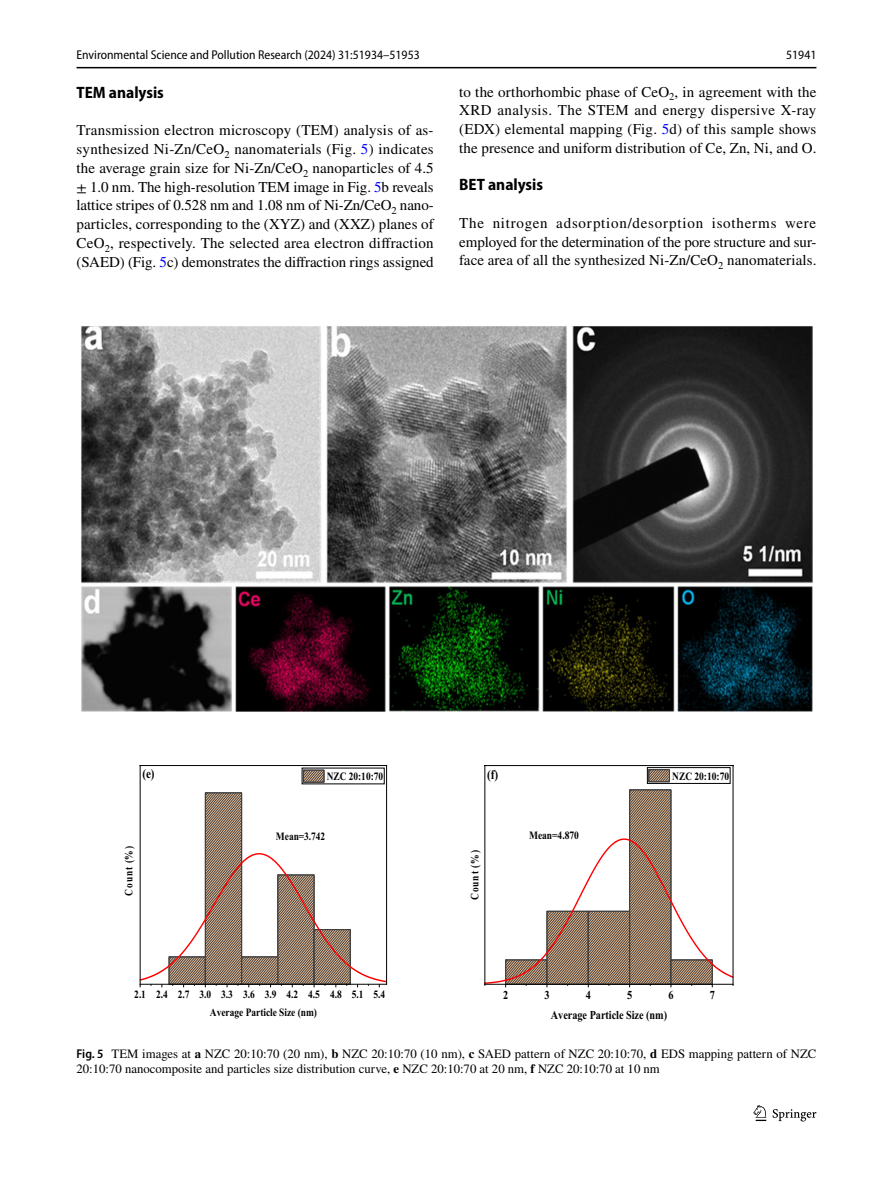
<style>
.page{position:relative;width:893px;height:1187px;background:#fff}
.page>*{position:absolute;margin:0;border:0;box-sizing:border-box;transform-origin:0 0}
.t1{font:700 semi-condensed 16.5px "Myriad Pro";color:#000}
.t2{font:15px/18.8px "STIX";letter-spacing:.005em;color:#000;text-align:justify}
.t3{font:700 13.2px "Times New Roman";color:#000;scale:.84 1}
.t4{font:700 13.2px "Times New Roman";color:#000;scale:.85 1}
.t5{font:12.75px/15px "STIX";color:#000}
.t6{font:semi-condensed 12.75px "Myriad Pro";color:#000}
.t7{font:700 12.15px "Times New Roman";letter-spacing:-.005em;color:#000;scale:.85 1}
.t8{font:700 11.25px/18.1px "Times New Roman";color:#000;scale:.84 1}
.t9{font:700 11.25px "Times New Roman";color:#000;scale:.85 1}
.s1{color:#00f}
.s2{font-family:"Myriad Pro";font-weight:600;font-stretch:semi-condensed}
.s3{font-weight:700}
</style>
<div class="page">
<hr style="left:77px;top:67px;width:739px;height:1px;background:#000">
<svg style="left:753px;top:1105px;width:13px;height:15px"></svg>
<svg style="left:773px;top:1109px;width:43px;height:12px"></svg>
<svg style="left:139px;top:792px;width:249px;height:195px"></svg>
<hr style="left:140px;top:765px;width:247px;height:1px;background:#000">
<hr style="left:140px;top:765px;width:1px;height:219px;background:#000">
<hr style="left:386px;top:765px;width:1px;height:219px;background:#000">
<svg style="left:305px;top:771px;width:17px;height:9px"></svg>
<div style="left:303px;top:769px;width:21px;height:13px;border:1px solid #404040"></div>
<svg style="left:484px;top:789px;width:250px;height:198px"></svg>
<hr style="left:485px;top:765px;width:248px;height:1px;background:#000">
<hr style="left:485px;top:765px;width:1px;height:219px;background:#000">
<hr style="left:733px;top:765px;width:1px;height:219px;background:#000">
<div style="left:647px;top:767px;width:84px;height:16px;border:1px solid #000"></div>
<svg style="left:650px;top:771px;width:18px;height:9px"></svg>
<div style="left:648px;top:769px;width:22px;height:13px;border:1px solid #404040"></div>
<img style="left:81px;top:326px;width:731px;height:386px">
<p class="t6" style="left:77px;top:48px;width:345px">Environmental Science and Pollution Research (2024) 31:51934–51953</p>
<p class="t6" style="left:786px;top:48px;width:32px">51941</p>
<p class="t1" style="left:77px;top:83px;width:89px">TEM analysis</p>
<p class="t2" style="left:77px;top:122px;width:359px">Transmission electron microscopy (TEM) analysis of as&shy;synthesized Ni-Zn/CeO<sub>2</sub> nanomaterials (Fig. <span class="s1">5</span>) indicates the average grain size for Ni-Zn/CeO<sub>2</sub> nanoparticles of 4.5 ± 1.0 nm. The high-resolution TEM image in Fig. <span class="s1">5</span>b reveals lattice stripes of 0.528 nm and 1.08 nm of Ni-Zn/CeO<sub>2</sub> nano&shy;particles, corresponding to the (XYZ) and (XXZ) planes of CeO<sub>2</sub>, respectively. The selected area electron diffraction (SAED) (Fig. <span class="s1">5</span>c) demonstrates the diffraction rings assigned</p>
<p class="t2" style="left:459px;top:83px;width:359px">to the orthorhombic phase of CeO<sub>2</sub>, in agreement with the XRD analysis. The STEM and energy dispersive X-ray (EDX) elemental mapping (Fig. <span class="s1">5</span>d) of this sample shows the presence and uniform distribution of Ce, Zn, Ni, and O.</p>
<p class="t1" style="left:459px;top:176px;width:85px">BET analysis</p>
<p class="t2" style="left:459px;top:214px;width:359px">The nitrogen adsorption/desorption isotherms were employed for the determination of the pore structure and sur&shy;face area of all the synthesized Ni-Zn/CeO<sub>2</sub> nanomaterials.</p>
<p class="t3" style="left:142px;top:763px;width:16px">(e)</p>
<p class="t8" style="left:327px;top:766px;width:69px">NZC 20:10:70</p>
<p class="t4" style="left:487px;top:765px;width:15px">(f)</p>
<p class="t9" style="left:672px;top:767px;width:68px">NZC 20:10:70</p>
<p class="t8" style="left:276px;top:826px;width:60px">Mean=3.742</p>
<p class="t9" style="left:529px;top:826px;width:60px">Mean=4.870</p>
<p class="t8" style="left:119px;top:895px;width:62px;rotate:-90deg">Count (%)</p>
<p class="t9" style="left:467px;top:900px;width:61px;rotate:-90deg">Count (%)</p>
<p class="t8" style="left:210px;top:985px;width:210px;text-indent:-76px">2.1 2.4 2.7 3.0 3.3 3.6 3.9 4.2 4.5 4.8 5.1 5.4<br>Average Particle Size (nm)</p>
<p class="t7" style="left:503px;top:986px;width:8px">2</p>
<p class="t7" style="left:544px;top:986px;width:8px">3</p>
<p class="t7" style="left:586px;top:986px;width:8px">4</p>
<p class="t7" style="left:627px;top:986px;width:8px">5</p>
<p class="t7" style="left:668px;top:986px;width:8px">6</p>
<p class="t7" style="left:710px;top:986px;width:8px">7</p>
<p class="t7" style="left:551px;top:1005px;width:138px">Average Particle Size (nm)</p>
<p class="t5" style="left:77px;top:1046px;width:741px"><span class="s2">Fig. 5</span> TEM images at <span class="s3">a</span> NZC 20:10:70 (20 nm), <span class="s3">b</span> NZC 20:10:70 (10 nm), <span class="s3">c</span> SAED pattern of NZC 20:10:70, <span class="s3">d</span> EDS mapping pattern of NZC<br>20:10:70 nanocomposite and particles size distribution curve, <span class="s3">e</span> NZC 20:10:70 at 20 nm, <span class="s3">f</span> NZC 20:10:70 at 10 nm</p>
</div>
